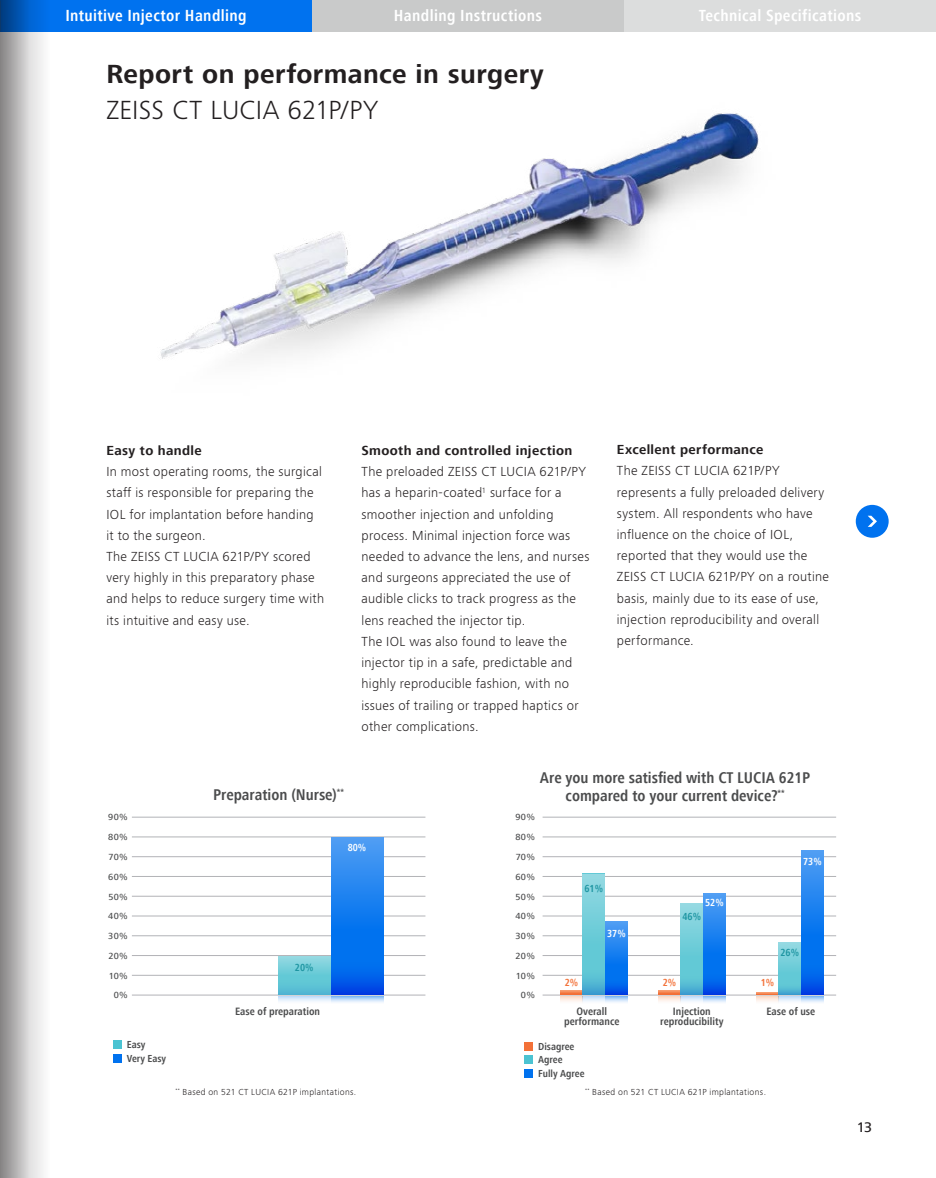
<style>
.page{position:relative;width:936px;height:1178px;background:#fff}
.page>*{position:absolute;margin:0;border:0;box-sizing:border-box;transform-origin:0 0}
.t1{font:700 27px "ZEISS Frutiger Next W1 G";letter-spacing:.015em;color:#231f20}
.t2{font:300 27px "ZEISS Frutiger Next W1 G";letter-spacing:.005em;color:#231f20}
.t3{font:700 condensed 16.5px "ZEISS Frutiger Next W1 G";letter-spacing:.02em;color:#fff}
.t4{font:700 condensed 16.05px/18px "ZEISS Frutiger Next W1 G";color:#4b4c4d;text-align:center}
.t5{font:500 14.25px "ZEISS Frutiger Next W1 G";color:#231f20}
.t6{font:300 13.5px/21.1px "ZEISS Frutiger Next W1 G";letter-spacing:.025em;color:#231f20}
.t7{font:700 13.5px "ZEISS Frutiger Next W1 G";letter-spacing:.03em;color:#231f20}
.t8{font:700 condensed 10.95px/10.5px "ZEISS Frutiger Next W1 G";color:#4b4c4d;text-align:center}
.t9{font:700 condensed 10.5px/13.5px "ZEISS Frutiger Next W1 G";color:#4b4c4d}
.t10{font:700 condensed 10.5px "ZEISS Frutiger Next W1 G";color:#fff}
.t11{font:700 condensed 10.5px "ZEISS Frutiger Next W1 G";color:#1e95a2}
.t12{font:700 condensed 10.5px "ZEISS Frutiger Next W1 G";color:#f37138}
.t13{font:500 9.15px/19.8px "ZEISS Frutiger Next W1 G";letter-spacing:.04em;color:#4b4c4d;text-align:right}
.t14{font:300 9px "ZEISS Frutiger Next W1 G";letter-spacing:.04em;color:#231f20}
</style>
<div class="page">
<div style="left:0;top:0;width:312px;height:32px;background:#0072ef"></div>
<div style="left:312px;top:0;width:623px;height:32px;background:linear-gradient(to right,#c4c5c5,#e1e2e2)"></div>
<div style="left:855px;top:505px;width:33px;height:33px;background:#0072ef;border-radius:50%"></div>
<svg style="left:868px;top:516px;width:8px;height:11px"></svg>
<hr style="left:132px;top:817px;width:293px;height:1px;background:#b2b3b7">
<hr style="left:132px;top:836px;width:293px;height:1px;background:#b2b3b7">
<hr style="left:132px;top:856px;width:293px;height:1px;background:#b2b3b7">
<hr style="left:132px;top:876px;width:293px;height:1px;background:#b2b3b7">
<hr style="left:132px;top:896px;width:293px;height:1px;background:#b2b3b7">
<hr style="left:132px;top:935px;width:293px;height:1px;background:#b2b3b7">
<hr style="left:132px;top:955px;width:293px;height:1px;background:#b2b3b7">
<hr style="left:132px;top:975px;width:293px;height:1px;background:#b2b3b7">
<hr style="left:132px;top:995px;width:293px;height:1px;background:#b2b3b7">
<hr style="left:132px;top:915px;width:293px;height:1px;background:#b2b3b7">
<div style="left:278px;top:956px;width:52px;height:39px;background:#62c9d6"></div>
<svg style="left:330px;top:996px;width:53px;height:7px"></svg>
<svg style="left:278px;top:996px;width:52px;height:6px"></svg>
<div style="left:113px;top:1040px;width:9px;height:9px;background:#4bc3d2"></div>
<div style="left:113px;top:1054px;width:9px;height:8px;background:#0072ef"></div>
<div style="left:330px;top:837px;width:53px;height:158px;background:#0072ef"></div>
<svg style="left:330px;top:960px;width:53px;height:35px"></svg>
<div style="left:330px;top:836px;width:53px;height:93px;background:linear-gradient(to bottom,#529ff3,#0172ef)"></div>
<div style="left:278px;top:979px;width:52px;height:16px;background:linear-gradient(to right,#5ac0d4,#5ac0d4)"></div>
<svg style="left:278px;top:956px;width:52px;height:16px"></svg>
<img style="left:161px;top:113px;width:598px;height:246px">
<hr style="left:542px;top:817px;width:294px;height:1px;background:#b2b3b7">
<hr style="left:542px;top:836px;width:294px;height:1px;background:#b2b3b7">
<hr style="left:542px;top:856px;width:294px;height:1px;background:#b2b3b7">
<hr style="left:542px;top:876px;width:294px;height:1px;background:#b2b3b7">
<hr style="left:542px;top:896px;width:294px;height:1px;background:#b2b3b7">
<hr style="left:542px;top:935px;width:294px;height:1px;background:#b2b3b7">
<hr style="left:542px;top:955px;width:294px;height:1px;background:#b2b3b7">
<hr style="left:542px;top:975px;width:294px;height:1px;background:#b2b3b7">
<hr style="left:542px;top:995px;width:294px;height:1px;background:#b2b3b7">
<hr style="left:542px;top:915px;width:294px;height:1px;background:#b2b3b7">
<svg style="left:605px;top:996px;width:22px;height:7px"></svg>
<svg style="left:703px;top:996px;width:22px;height:7px"></svg>
<svg style="left:801px;top:996px;width:22px;height:7px"></svg>
<svg style="left:582px;top:996px;width:23px;height:6px"></svg>
<svg style="left:680px;top:996px;width:23px;height:6px"></svg>
<svg style="left:778px;top:996px;width:23px;height:6px"></svg>
<svg style="left:560px;top:996px;width:22px;height:6px"></svg>
<svg style="left:658px;top:996px;width:22px;height:6px"></svg>
<svg style="left:756px;top:996px;width:22px;height:6px"></svg>
<div style="left:524px;top:1042px;width:9px;height:8px;background:#f37138"></div>
<div style="left:524px;top:1055px;width:9px;height:9px;background:#4bc3d2"></div>
<div style="left:524px;top:1069px;width:9px;height:8px;background:#0072ef"></div>
<div style="left:605px;top:921px;width:22px;height:74px;background:#0072ef"></div>
<div style="left:605px;top:921px;width:22px;height:43px;background:linear-gradient(to bottom,#529ef3,#0373ef)"></div>
<svg style="left:605px;top:985px;width:22px;height:10px"></svg>
<div style="left:560px;top:990px;width:22px;height:5px;background:#f37138"></div>
<hr style="left:560px;top:990px;width:22px;height:3px;background:#f79c6e">
<div style="left:582px;top:873px;width:23px;height:122px;background:#62c9d6"></div>
<svg style="left:582px;top:979px;width:23px;height:16px"></svg>
<div style="left:582px;top:873px;width:23px;height:71px;background:linear-gradient(to bottom,#97dae3,#63c9d6)"></div>
<div style="left:703px;top:894px;width:22px;height:101px;background:#0072ef"></div>
<div style="left:703px;top:894px;width:22px;height:59px;background:linear-gradient(to bottom,#519ef3,#0273ef)"></div>
<div style="left:703px;top:973px;width:22px;height:22px;background:linear-gradient(to bottom,#007cf1,#0040e3)"></div>
<div style="left:658px;top:990px;width:22px;height:5px;background:#f37138"></div>
<hr style="left:658px;top:990px;width:22px;height:3px;background:#f79c6e">
<div style="left:680px;top:903px;width:23px;height:92px;background:#62c9d6"></div>
<div style="left:680px;top:975px;width:23px;height:20px;background:linear-gradient(to bottom,#69d1d6,#3ea0d1)"></div>
<div style="left:680px;top:903px;width:23px;height:54px;background:linear-gradient(to bottom,#97dae3,#64c9d6)"></div>
<div style="left:801px;top:851px;width:22px;height:144px;background:#0072ef"></div>
<div style="left:801px;top:850px;width:22px;height:85px;background:linear-gradient(to bottom,#529ff3,#0173ef)"></div>
<div style="left:801px;top:963px;width:22px;height:32px;background:linear-gradient(to bottom,#007cf1,#003ee3)"></div>
<hr style="left:756px;top:992px;width:22px;height:2px;background:#f79c6e">
<svg style="left:756px;top:994px;width:22px;height:1px"></svg>
<div style="left:778px;top:942px;width:23px;height:53px;background:#62c9d6"></div>
<svg style="left:778px;top:988px;width:23px;height:7px"></svg>
<svg style="left:778px;top:942px;width:23px;height:25px"></svg>
<div style="left:38px;top:0;width:5px;height:1178px;background:#f1f0f1"></div>
<div style="left:0;top:0;width:38px;height:1178px;background:linear-gradient(to right,#828284,#ebeef1)"></div>
<p class="t3" style="left:65px;top:6px;width:183px">Intuitive Injector Handling</p>
<p class="t3" style="left:394px;top:6px;width:150px">Handling Instructions</p>
<p class="t3" style="left:698px;top:6px;width:164px">Technical Specifications</p>
<h1 class="t1" style="left:106px;top:59px;width:439px">Report on performance in surgery</h1>
<h1 class="t2" style="left:106px;top:92px;width:273px">ZEISS CT LUCIA 621P/PY</h1>
<p class="t7" style="left:106px;top:443px;width:97px">Easy to handle</p>
<p class="t6" style="left:106px;top:460px;width:219px">In most operating rooms, the surgical staff is responsible for preparing the IOL for implantation before handing it to the surgeon.<br>The ZEISS CT LUCIA 621P/PY scored very highly in this preparatory phase and helps to reduce surgery time with its intuitive and easy use.</p>
<p class="t7" style="left:361px;top:443px;width:212px">Smooth and controlled injection</p>
<p class="t6" style="left:361px;top:460px;width:229px">The preloaded ZEISS CT LUCIA 621P/PY has a heparin-coated<sup>1</sup> surface for a smoother injection and unfolding process. Minimal injection force was needed to advance the lens, and nurses and surgeons appreciated the use of audible clicks to track progress as the lens reached the injector tip.<br>The IOL was also found to leave the injector tip in a safe, predictable and highly reproducible fashion, with no issues of trailing or trapped haptics or other complications.</p>
<p class="t7" style="left:617px;top:442px;width:148px">Excellent performance</p>
<p class="t6" style="left:617px;top:459px;width:213px">The ZEISS CT LUCIA 621P/PY represents a fully preloaded delivery system. All respondents who have influence on the choice of IOL, reported that they would use the<br>ZEISS CT LUCIA 621P/PY on a routine basis, mainly due to its ease of use, injection reproducibility and overall performance.</p>
<p class="t13" style="left:108px;top:808px;width:21px">90%<br>80%<br>70%<br>60%<br>50%<br>40%<br>30%<br>20%<br>10%<br>0%</p>
<p class="t9" style="left:127px;top:1038px;width:41px">Easy<br>Very Easy</p>
<p class="t4" style="left:213px;top:786px;width:132px">Preparation (Nurse)<sup>**</sup></p>
<p class="t10" style="left:348px;top:842px;width:20px">80%</p>
<p class="t11" style="left:295px;top:962px;width:20px">20%</p>
<p class="t8" style="left:235px;top:1005px;width:87px">Ease of preparation</p>
<p class="t14" style="left:175px;top:1086px;width:182px"><sup>**</sup> Based on 521 CT LUCIA 621P implantations.</p>
<p class="t4" style="left:540px;top:768px;width:272px">Are you more satisfied with CT LUCIA 621P compared to your current device?<sup>**</sup></p>
<p class="t13" style="left:515px;top:808px;width:21px">90%<br>80%<br>70%<br>60%<br>50%<br>40%<br>30%<br>20%<br>10%<br>0%</p>
<p class="t11" style="left:584px;top:882px;width:20px">61%</p>
<p class="t12" style="left:564px;top:976px;width:15px">2%</p>
<p class="t10" style="left:607px;top:927px;width:20px">37%</p>
<p class="t10" style="left:705px;top:896px;width:20px">52%</p>
<p class="t11" style="left:682px;top:910px;width:20px">46%</p>
<p class="t12" style="left:662px;top:976px;width:15px">2%</p>
<p class="t10" style="left:803px;top:855px;width:20px">73%</p>
<p class="t11" style="left:780px;top:947px;width:20px">26%</p>
<p class="t12" style="left:760px;top:976px;width:15px">1%</p>
<p class="t8" style="left:564px;top:1005px;width:57px">Overall performance</p>
<p class="t8" style="left:660px;top:1005px;width:65px">Injection reproducibility</p>
<p class="t8" style="left:766px;top:1005px;width:50px">Ease of use</p>
<p class="t9" style="left:538px;top:1039px;width:48px">Disagree<br>Agree<br>Fully Agree</p>
<p class="t14" style="left:585px;top:1086px;width:182px"><sup>**</sup> Based on 521 CT LUCIA 621P implantations.</p>
<p class="t5" style="left:856px;top:1119px;width:17px">13</p>
</div>
